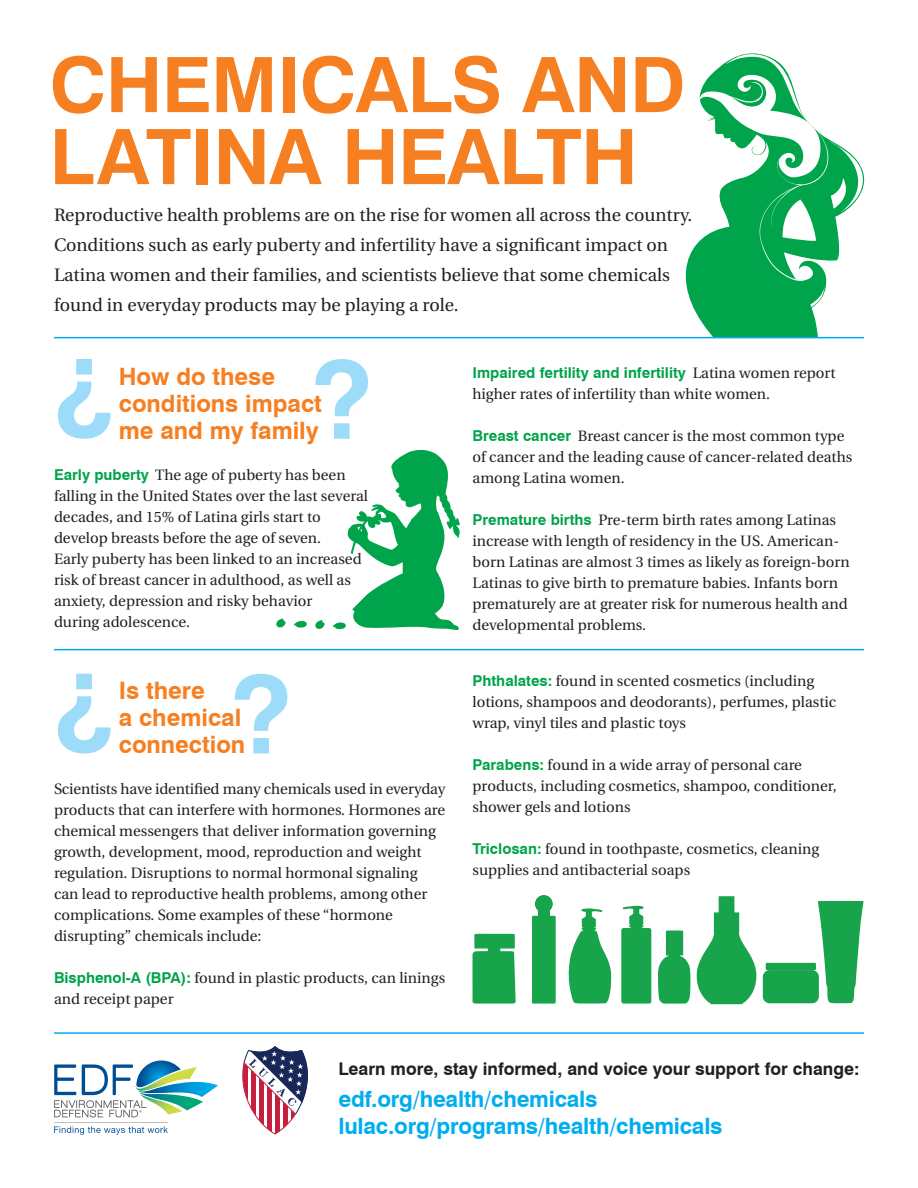
<style>
.page{position:relative;width:918px;height:1188px;background:#fff}
.page>*{position:absolute;margin:0;border:0;box-sizing:border-box;transform-origin:0 0}
.t1{font:700 108px "Swiss 721 BT";color:#9cdcf8}
.t2{font:700 76.5px/72px "Swiss 721 BT";letter-spacing:-.01em;color:#f57f21}
.t3{font:700 24px/27px "Swiss 721 BT";color:#f57f21}
.t4{font:700 22.5px/27px "Swiss 721 BT";letter-spacing:-.01em;color:#00aeef}
.t5{font:18px/30px "Utopia";color:#231f20}
.t6{font:700 17.55px "Swiss 721 BT";color:#231f20}
.t7{font:15px/21px "Utopia";color:#231f20}
.t8{font:700 15px "Swiss 721 BT";color:#00a44a}
.s1{font-family:"Swiss 721 BT";font-weight:700;color:#00a44a}
.s2{font-family:"Utopia";font-weight:400;color:#231f20}
</style>
<div class="page">
<svg style="left:668px;top:53px;width:197px;height:284px"></svg>
<svg style="left:700px;top:72px;width:130px;height:212px"></svg>
<svg style="left:333px;top:450px;width:127px;height:180px"></svg>
<hr style="left:54px;top:337px;width:810px;height:1px;background:#00aeef">
<hr style="left:54px;top:649px;width:810px;height:1px;background:#00aeef">
<svg style="left:569px;top:908px;width:42px;height:96px"></svg>
<svg style="left:621px;top:906px;width:30px;height:98px;background:#39b164"></svg>
<svg style="left:818px;top:901px;width:45px;height:102px"></svg>
<div style="left:829px;top:933px;width:23px;height:37px;background:#18a44a;border-radius:50%"></div>
<svg style="left:658px;top:930px;width:32px;height:74px"></svg>
<div style="left:664px;top:973px;width:20px;height:16px;background:#18a44a"></div>
<svg style="left:696px;top:896px;width:61px;height:108px"></svg>
<div style="left:709px;top:958px;width:35px;height:35px;background:#18a44a;border-radius:50%"></div>
<svg style="left:472px;top:934px;width:44px;height:70px;background:#2fad5c"></svg>
<div style="left:483px;top:961px;width:22px;height:31px;background:#18a44a;border-radius:2px"></div>
<div style="left:763px;top:970px;width:56px;height:33px;background:#18a44a;border-radius:7px"></div>
<div style="left:766px;top:963px;width:50px;height:7px;background:#18a44a"></div>
<svg style="left:532px;top:895px;width:24px;height:109px;background:#2dac5b"></svg>
<svg style="left:54px;top:1060px;width:164px;height:75px"></svg>
<svg style="left:242px;top:1046px;width:66px;height:89px"></svg>
<hr style="left:259px;top:1078px;width:4px;height:47px;background:#c61f3e">
<svg style="left:291px;top:1110px;width:4px;height:10px"></svg>
<hr style="left:283px;top:1102px;width:4px;height:26px;background:#c61f3e">
<hr style="left:275px;top:1093px;width:4px;height:41px;background:#c61f3e">
<hr style="left:267px;top:1085px;width:4px;height:47px;background:#c61f3e">
<hr style="left:251px;top:1070px;width:4px;height:45px;background:#c61f3e">
<svg style="left:243px;top:1064px;width:4px;height:35px"></svg>
<hr style="left:54px;top:1032px;width:810px;height:2px;background:#00aeef">
<svg style="left:276px;top:618px;width:10px;height:10px"></svg>
<svg style="left:294px;top:620px;width:31px;height:9px"></svg>
<h2 class="t2" style="left:50px;top:48px;width:638px">CHEMICALS AND<br>LATINA HEALTH</h2>
<p class="t5" style="left:54px;top:200px;width:640px">Reproductive health problems are on the rise for women all across the country.<br>Conditions such as early puberty and infertility have a significant impact on Latina women and their families, and scientists believe that some chemicals found in everyday products may be playing a role.</p>
<h1 class="t1" style="left:54px;top:333px;width:62px">¿</h1>
<h3 class="t3" style="left:119px;top:362px;width:205px">How do these conditions impact me and my family</h3>
<h1 class="t1" style="left:312px;top:335px;width:62px">?</h1>
<p class="t7" style="left:54px;top:464px;width:316px"><span class="s1">Early puberty</span> The age of puberty has been falling in the United States over the last several decades, and 15% of Latina girls start to develop breasts before the age of seven.<br>Early puberty has been linked to an increased risk of breast cancer in adulthood, as well as anxiety, depression and risky behavior<br>during adolescence.</p>
<h1 class="t1" style="left:54px;top:647px;width:62px">¿</h1>
<h3 class="t3" style="left:119px;top:677px;width:128px">Is there<br>a chemical connection</h3>
<h1 class="t1" style="left:231px;top:649px;width:62px">?</h1>
<p class="t7" style="left:54px;top:779px;width:393px">Scientists have identified many chemicals used in everyday products that can interfere with hormones. Hormones are chemical messengers that deliver information governing growth, development, mood, reproduction and weight regulation. Disruptions to normal hormonal signaling can lead to reproductive health problems, among other complications. Some examples of these “hormone disrupting” chemicals include:</p>
<p class="t7" style="left:54px;top:968px;width:393px"><span class="s1">Bisphenol-A (BPA):</span> found in plastic products, can linings and receipt paper</p>
<p class="t8" style="left:472px;top:364px;width:365px">Impaired fertility and infertility <span class="s2">Latina women report</span></p>
<p class="t7" style="left:472px;top:384px;width:299px">higher rates of infertility than white women.</p>
<p class="t7" style="left:472px;top:426px;width:381px"><span class="s1">Breast cancer</span> Breast cancer is the most common type of cancer and the leading cause of cancer-related deaths among Latina women.</p>
<p class="t7" style="left:472px;top:510px;width:379px"><span class="s1">Premature births</span> Pre-term birth rates among Latinas increase with length of residency in the US. American&shy;born Latinas are almost 3 times as likely as foreign-born Latinas to give birth to premature babies. Infants born prematurely are at greater risk for numerous health and developmental problems.</p>
<p class="t7" style="left:472px;top:671px;width:365px"><span class="s1">Phthalates:</span> found in scented cosmetics (including lotions, shampoos and deodorants), perfumes, plastic wrap, vinyl tiles and plastic toys</p>
<p class="t7" style="left:472px;top:755px;width:366px"><span class="s1">Parabens:</span> found in a wide array of personal care products, including cosmetics, shampoo, conditioner, shower gels and lotions</p>
<p class="t7" style="left:472px;top:839px;width:348px"><span class="s1">Triclosan:</span> found in toothpaste, cosmetics, cleaning supplies and antibacterial soaps</p>
<p class="t6" style="left:338px;top:1058px;width:523px">Learn more, stay informed, and voice your support for change:</p>
<h3 class="t4" style="left:338px;top:1085px;width:386px">edf.org/health/chemicals lulac.org/programs/health/chemicals</h3>
</div>
